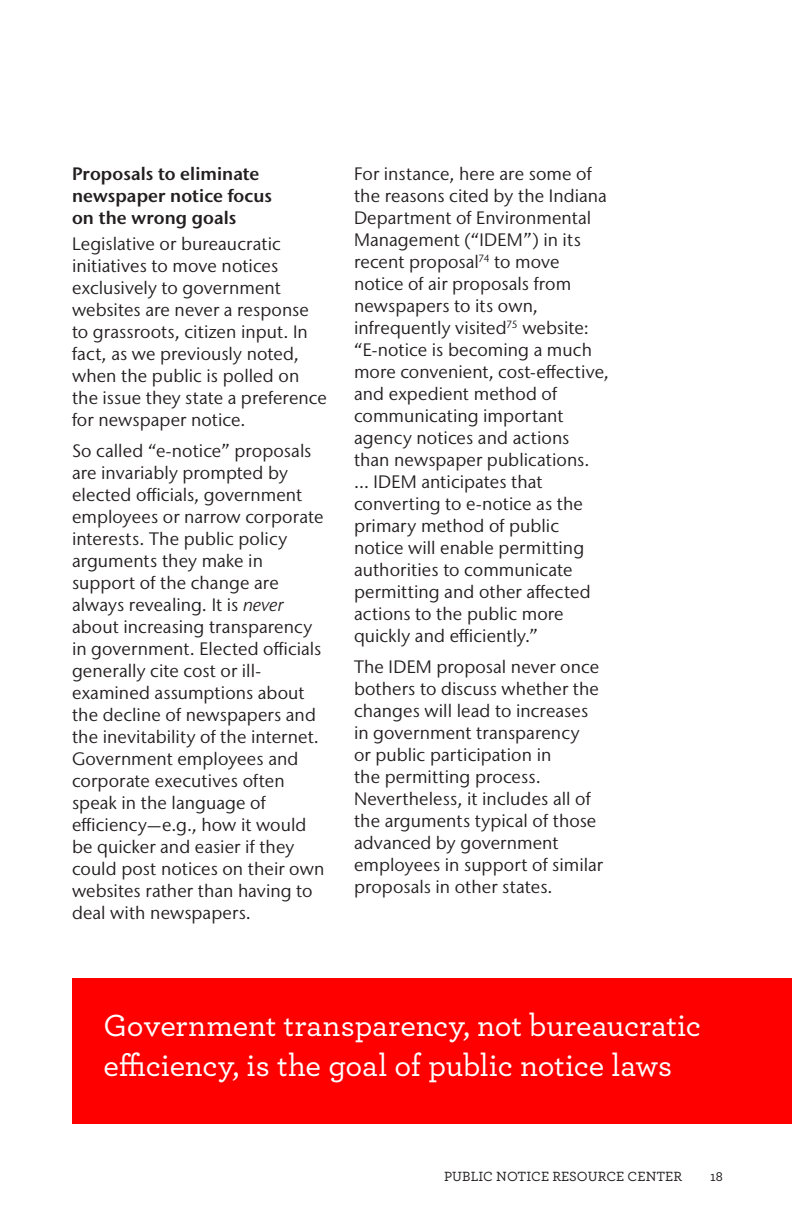
<style>
.page{position:relative;width:792px;height:1224px;background:#fff}
.page>*{position:absolute;margin:0;border:0;box-sizing:border-box;transform-origin:0 0}
.big_quote{font:500 32px/40px "Archer";letter-spacing:-.005em;color:#fff}
.t1{font:18px/22px "Stone Sans IIITC Pro";letter-spacing:.005em;color:#231f20}
.sub2{font:600 18px/22px "Stone Sans IIITC Pro";letter-spacing:.005em;color:#231f20}
.t2{font:500 14px "Archer";color:#231f20}
.s1{font-style:italic}
</style>
<div class="page">
<div style="left:72px;top:978px;width:720px;height:146px;background:#f00"></div>
<p class="sub2" style="left:72px;top:163px;width:202px">Proposals to eliminate newspaper notice focus on the wrong goals</p>
<p class="t1" style="left:72px;top:232px;width:256px">Legislative or bureaucratic initiatives to move notices exclusively to government websites are never a response to grassroots, citizen input. In fact, as we previously noted, when the public is polled on the issue they state a preference for newspaper notice.</p>
<p class="t1" style="left:72px;top:439px;width:254px">So called “e-notice” proposals are invariably prompted by elected officials, government employees or narrow corporate interests. The public policy arguments they make in support of the change are always revealing. It is <span class="s1">never </span>about increasing transparency in government. Elected officials generally cite cost or ill&shy;examined assumptions about the decline of newspapers and the inevitability of the internet.<br>Government employees and corporate executives often speak in the language of efficiency—e.g., how it would be quicker and easier if they could post notices on their own websites rather than having to deal with newspapers.</p>
<p class="t1" style="left:354px;top:163px;width:257px">For instance, here are some of the reasons cited by the Indiana<br>Department of Environmental<br>Management (“IDEM”) in its recent proposal<sup>74</sup> to move notice of air proposals from newspapers to its own, infrequently visited<sup>75</sup> website: “E-notice is becoming a much more convenient, cost-effective, and expedient method of communicating important agency notices and actions than newspaper publications. … IDEM anticipates that converting to e-notice as the primary method of public notice will enable permitting authorities to communicate permitting and other affected actions to the public more quickly and efficiently.”</p>
<p class="t1" style="left:354px;top:656px;width:251px">The IDEM proposal never once bothers to discuss whether the changes will lead to increases in government transparency<br>or public participation in<br>the permitting process.<br>Nevertheless, it includes all of the arguments typical of those advanced by government employees in support of similar proposals in other states.</p>
<p class="big_quote" style="left:103px;top:1003px;width:599px">Government transparency, not bureaucratic efficiency, is the goal of public notice laws</p>
<p class="t2" style="left:444px;top:1166px;width:239px">PUBLIC NOTICE RESOURCE CENTER</p>
<p class="t2" style="left:710px;top:1166px;width:14px">18</p>
</div>
